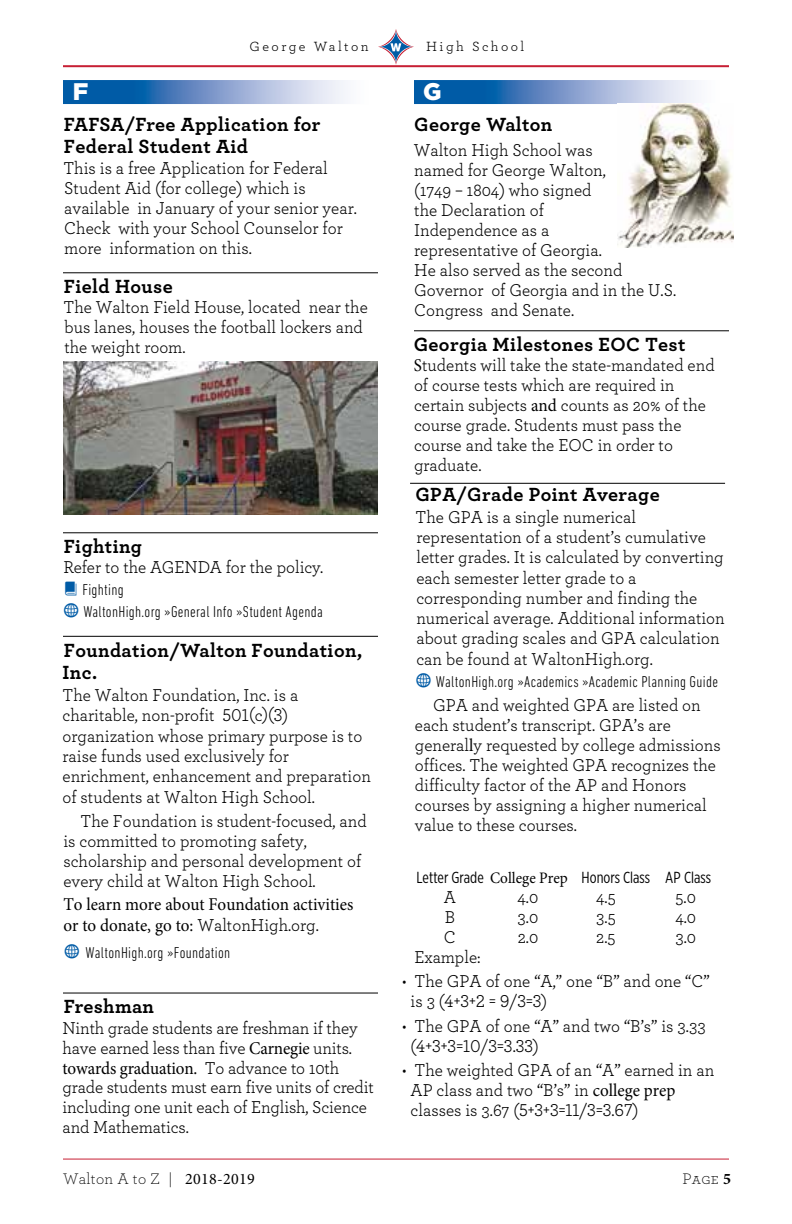
<style>
.page{position:relative;width:792px;height:1224px;background:#fff}
.page>*{position:absolute;margin:0;border:0;box-sizing:border-box;transform-origin:0 0}
.t1{font:900 24px "Gotham";color:#fff}
.t2{font:700 20px/22px "Archer";letter-spacing:.02em;color:#000}
.t3{font:18px/20px "Archer";color:#000;scale:.95 1}
.t4{font:18px/21.2px "Minion Pro";color:#000;scale:.95 1}
.t5{font:300 condensed 16px/21.8px "DIN Next LT Pro";letter-spacing:.02em;color:#000}
.t6{font:16px "Gotham X Narrow";color:#000;scale:.95 1}
.t7{font:300 16px "Archer";color:#000}
.t8{font:14px "Archer";letter-spacing:.175em;color:#000}
.s1{font-family:"Modern Pictograms";font-weight:400;font-stretch:normal;font-size:22px;color:#005ba6}
.s2{font-family:"Archer"}
.s3{font-family:"Minion Pro"}
.s4{font-family:"Minion Pro";font-weight:700}
</style>
<div class="page">
<hr style="left:63px;top:65px;width:666px;height:2px;background:#c71f34">
<svg style="left:378px;top:29px;width:36px;height:36px"></svg>
<hr style="left:63px;top:1159px;width:666px;height:1px;background:#c71f34">
<svg style="left:63px;top:80px;width:283px;height:24px;background:#6c97c8"></svg>
<hr style="left:63px;top:272px;width:315px;height:1px;background:#000">
<hr style="left:63px;top:532px;width:315px;height:1px;background:#000">
<hr style="left:63px;top:636px;width:315px;height:1px;background:#000">
<hr style="left:63px;top:993px;width:315px;height:1px;background:#000">
<svg style="left:414px;top:80px;width:284px;height:24px;background:#6d98c9"></svg>
<hr style="left:414px;top:330px;width:315px;height:1px;background:#000">
<hr style="left:410px;top:483px;width:315px;height:1px;background:#000">
<img style="left:618px;top:104px;width:115px;height:144px">
<img style="left:63px;top:361px;width:315px;height:153px">
<p class="t8" style="left:250px;top:37px;width:121px">George Walton</p>
<p class="t8" style="left:426px;top:37px;width:100px">High School</p>
<h1 class="t1" style="left:73px;top:75px;width:17px">F</h1>
<p class="t2" style="left:64px;top:112px;width:258px">FAFSA/Free Application for<br>Federal Student Aid</p>
<p class="t3" style="left:63px;top:157px;width:310px">This is a free Application for Federal Student Aid (for college) which is available in January of your senior year.<br>Check with your School Counselor for more information on this.</p>
<p class="t2" style="left:64px;top:274px;width:111px">Field House</p>
<p class="t3" style="left:63px;top:296px;width:322px">The Walton Field House, located near the bus lanes, houses the football lockers and the weight room.</p>
<p class="t2" style="left:64px;top:534px;width:80px">Fighting</p>
<p class="t3" style="left:63px;top:556px;width:275px">Refer to the AGENDA for the policy.</p>
<p class="t5" style="left:63px;top:579px;width:261px"><span class="s1">B</span> Fighting<br><span class="s1">W</span> WaltonHigh.org »General Info »Student Agenda</p>
<p class="t2" style="left:63px;top:637px;width:301px;line-height:22.6px">Foundation/Walton Foundation,<br>Inc.</p>
<p class="t3" style="left:63px;top:684px;width:326px">The Walton Foundation, Inc. is a charitable, non-profit 501(c)(3) organization whose primary purpose is to raise funds used exclusively for enrichment, enhancement and preparation of students at Walton High School.</p>
<p class="t3" style="left:63px;top:810px;width:321px;text-indent:17px">The Foundation is student-focused, and is committed to promoting safety, scholarship and personal development of every child at Walton High School.</p>
<p class="t4" style="left:63px;top:894px;width:307px">To learn more about Foundation activities or to donate, go to: <span class="s2">WaltonHigh.org.</span></p>
<p class="t5" style="left:63px;top:941px;width:168px"><span class="s1">W</span> WaltonHigh.org »Foundation</p>
<p class="t2" style="left:64px;top:995px;width:92px">Freshman</p>
<p class="t3" style="left:63px;top:1017px;width:312px">Ninth grade students are freshman if they have earned less than five <span class="s3">Carnegie</span> units.</p>
<p class="t4" style="left:63px;top:1057px;width:293px">towards graduation. <span class="s2">To advance to 10th</span></p>
<p class="t3" style="left:63px;top:1077px;width:329px">grade students must earn five units of credit including one unit each of English, Science and Mathematics.</p>
<h1 class="t1" style="left:423px;top:75px;width:20px">G</h1>
<p class="t2" style="left:414px;top:112px;width:140px">George Walton</p>
<p class="t3" style="left:414px;top:139px;width:278px">Walton High School was<br>named for George Walton,<br>(1749 – 1804) who signed<br>the Declaration of<br>Independence as a<br>representative of Georgia.<br>He also served as the second<br>Governor of Georgia and in the U.S.<br>Congress and Senate.</p>
<p class="t2" style="left:414px;top:332px;width:273px">Georgia Milestones EOC Test</p>
<p class="t3" style="left:414px;top:354px;width:318px"><span class="s3">S</span>tudents will take the state-mandated end of course tests which are required in certain subjects <span class="s3">and</span> counts as 20% of the course grade. Students must pass the course and take the EOC in order to graduate.</p>
<p class="t2" style="left:415px;top:482px;width:246px">GPA/Grade Point Average</p>
<p class="t3" style="left:416px;top:506px;width:327px">The GPA is a single numerical representation of a student’s cumulative letter grades. It is calculated by converting each semester letter grade to a corresponding number and finding the numerical average. Additional information about grading scales and GPA calculation can be found at WaltonHigh.org.</p>
<p class="t5" style="left:415px;top:671px;width:304px"><span class="s1">W</span> WaltonHigh.org »Academics »Academic Planning Guide</p>
<p class="t3" style="left:415px;top:694px;width:323px;text-indent:18px">GPA and weighted GPA are listed on each student’s transcript. GPA’s are general<span class="s3">l</span>y requested by college admissions offices. The weighted GPA recognizes the difficulty factor of the AP and Honors courses by assigning a higher numerical value to these courses.</p>
<p class="t6" style="left:416px;top:867px;width:312px">Letter Grade <span class="s3">College Prep</span> Honors Class AP Class</p>
<p class="t3" style="left:444px;top:886px;width:14px">A</p>
<p class="t3" style="left:518px;top:886px;width:23px">4.0</p>
<p class="t3" style="left:596px;top:886px;width:22px">4.5</p>
<p class="t3" style="left:676px;top:886px;width:23px">5.0</p>
<p class="t3" style="left:445px;top:906px;width:12px">B</p>
<p class="t3" style="left:518px;top:906px;width:23px">3.0</p>
<p class="t3" style="left:596px;top:906px;width:22px">3.5</p>
<p class="t3" style="left:675px;top:906px;width:23px">4.0</p>
<p class="t3" style="left:444px;top:926px;width:14px">C</p>
<p class="t3" style="left:518px;top:926px;width:23px">2.0</p>
<p class="t3" style="left:596px;top:926px;width:22px">2.5</p>
<p class="t3" style="left:675px;top:926px;width:23px">3.0</p>
<p class="t3" style="left:414px;top:946px;width:71px">Example:</p>
<p class="t3" style="left:411px;top:970px;width:316px;text-indent:-8px">• The GPA of one “A,” one “B” and one “C” is 3 (4+3+2 = 9/3=3)</p>
<p class="t3" style="left:411px;top:1015px;width:312px;text-indent:-8px">• The GPA of one “A” and two “B’s” is 3.33 (4+3+3=10/3=3.33)</p>
<p class="t3" style="left:411px;top:1059px;width:321px;text-indent:-8px">• The weighted GPA of an “A” earned in an<br>AP class and two “B’s” in <span class="s3">college prep </span>classes is 3.67 (5+3+3=11/3=3.67)</p>
<p class="t7" style="left:682px;top:1168px;width:50px">Page <span class="s4">5</span></p>
</div>
